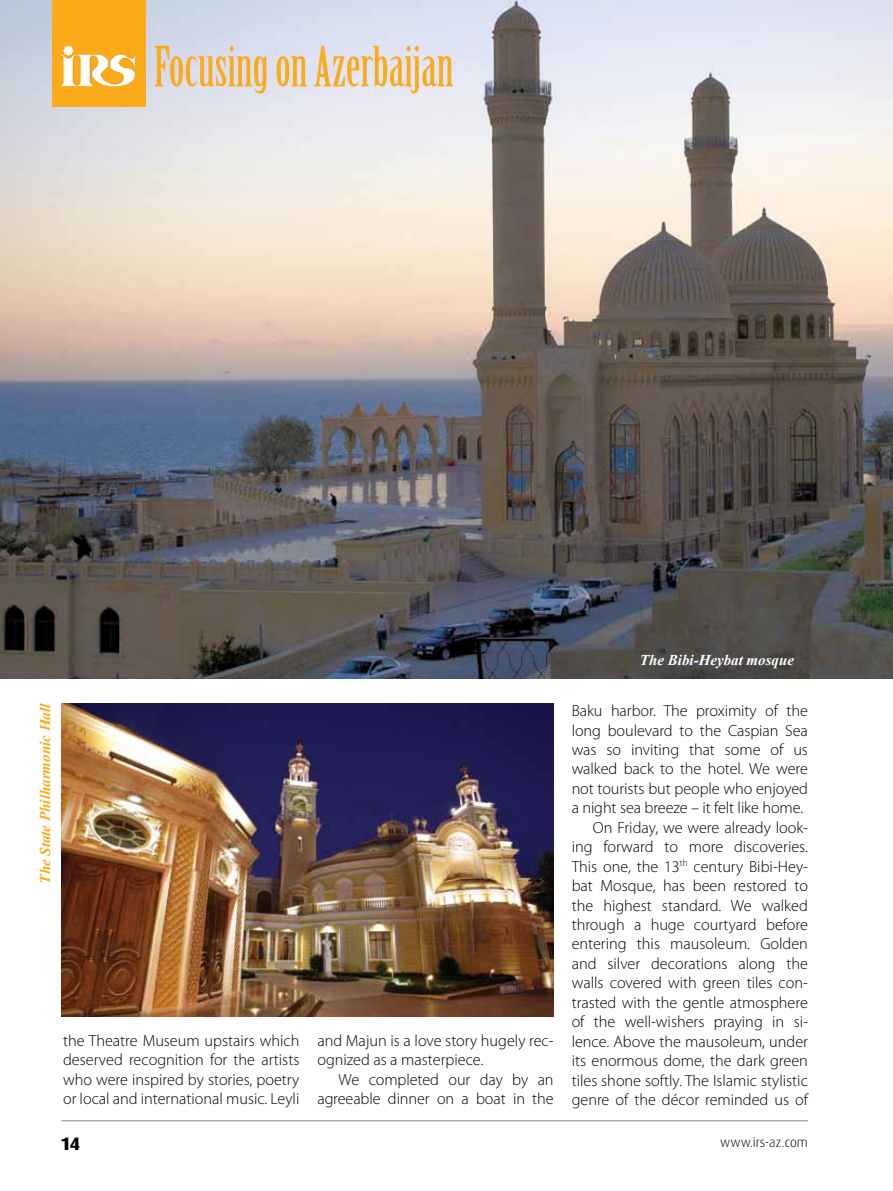
<style>
.page{position:relative;width:893px;height:1191px;background:#fff}
.page>*{position:absolute;margin:0;border:0;box-sizing:border-box;transform-origin:0 0}
.t1{font:54.15px "Birch Std";color:#fbaa19}
.t2{font:800 18px "Dax Pro";color:#000}
.t3{font:300 16.2px/19.5px "Myriad Pro";color:#000;text-align:right}
.t4{font:italic 700 15px "Times New Roman";color:#fbaa19}
.t5{font:italic 700 15px "Times New Roman";color:#fff}
.t6{font:300 13.5px "Dax Pro";color:#000}
</style>
<div class="page">
<hr style="left:62px;top:1120px;width:746px;height:1px;background:#808285">
<img style="left:0;top:0;width:893px;height:678px">
<img style="left:62px;top:704px;width:492px;height:312px">
<div style="left:52px;top:0;width:94px;height:106px;background:#fbaa19"></div>
<img style="left:60px;top:45px;width:76px;height:41px">
<h1 class="t1" style="left:154px;top:36px;width:301px">Focusing on Azerbaijan</h1>
<p class="t5" style="left:640px;top:649px;width:156px">The Bibi-Heybat mosque</p>
<p class="t4" style="left:35px;top:883px;width:182px;rotate:-90deg">The State Philharmonic Hall</p>
<p class="t3" style="left:63px;top:1031px;width:238px;text-align:justify">the Theatre Museum upstairs which deserved recognition for the artists who were inspired by stories, poetry or local and international music. Leyli</p>
<p class="t3" style="left:317px;top:1031px;width:238px;text-align:left">and Majun is a love story hugely rec&shy;ognized as a masterpiece.</p>
<p class="t3" style="left:317px;top:1069px;width:238px">We completed our day by an agreeable dinner on a boat in the</p>
<p class="t3" style="left:572px;top:701px;width:238px">Baku harbor. The proximity of the long boulevard to the Caspian Sea was so inviting that some of us walked back to the hotel. We were not tourists but people who enjoyed a night sea breeze – it felt like home.<br>On Friday, we were already look&shy;ing forward to more discoveries.<br>This one, the 13<sup>th</sup> century Bibi-Hey&shy;bat Mosque, has been restored to the highest standard. We walked through a huge courtyard before entering this mausoleum. Golden and silver decorations along the walls covered with green tiles con&shy;trasted with the gentle atmosphere of the well-wishers praying in si&shy;lence. Above the mausoleum, under its enormous dome, the dark green tiles shone softly. The Islamic stylistic genre of the décor reminded us of</p>
<p class="t2" style="left:62px;top:1131px;width:20px">14</p>
<p class="t6" style="left:720px;top:1133px;width:89px">www.irs-az.com</p>
</div>
